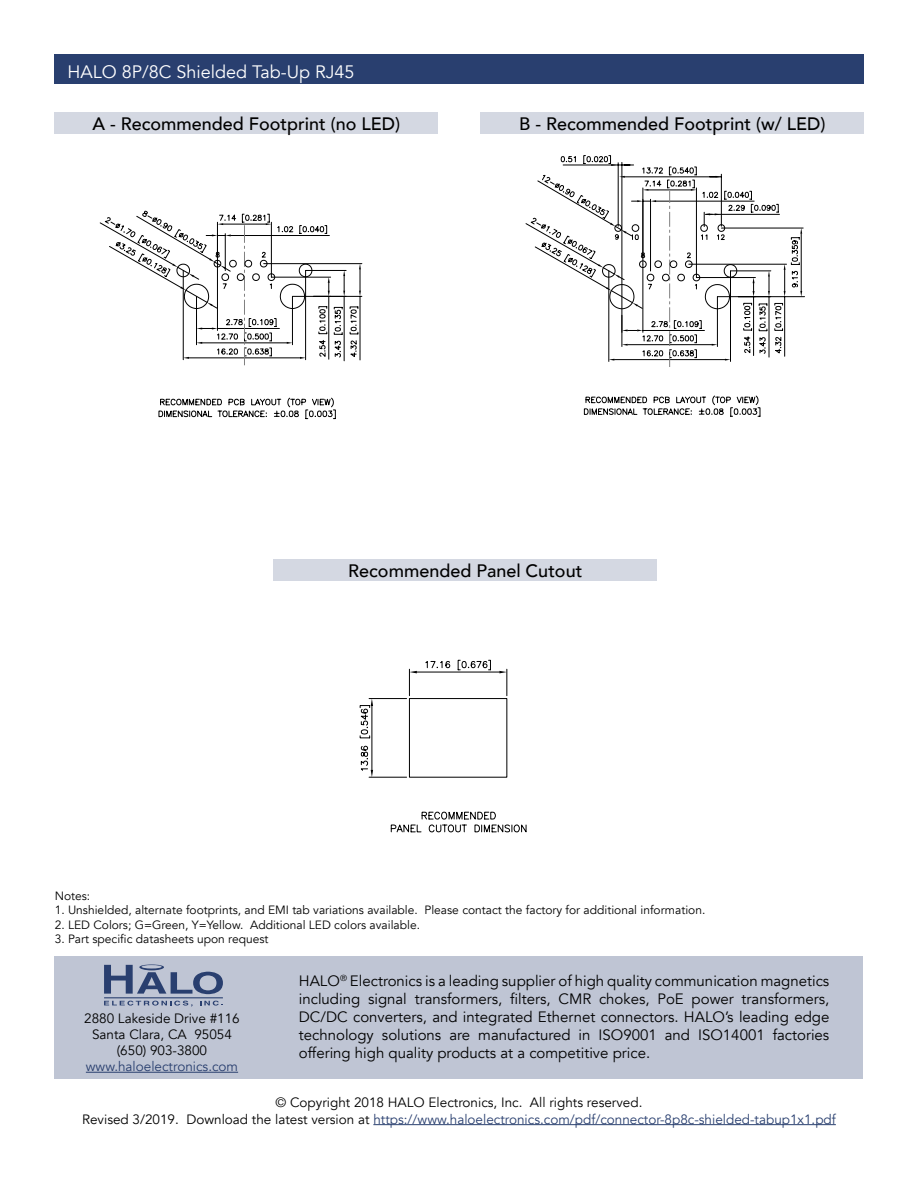
<style>
.page{position:relative;width:918px;height:1188px;background:#fff}
.page>*{position:absolute;margin:0;border:0;box-sizing:border-box;transform-origin:0 0}
.t1{font:500 18px "Avenir";color:#000}
.t2{font:18px "Avenir";color:#fff}
.t3{font:15px/18px "Avenir";color:#000;text-align:justify}
.t4{font:13.5px/16.2px "Avenir";color:#000;text-align:center}
.t5{font:13.5px "Avenir";color:#293f6f}
.t6{font:12px "Avenir";color:#000}
.s1{color:#293f6f}
</style>
<div class="page">
<div style="left:54px;top:54px;width:810px;height:30px;background:#293f6f"></div>
<div style="left:55px;top:956px;width:808px;height:122px;background:#bfc5d4"></div>
<hr style="left:373px;top:1124px;width:463px;height:1px;background:#293f6f">
<hr style="left:86px;top:1072px;width:152px;height:1px;background:#293f6f">
<hr style="left:104px;top:998px;width:119px;height:1px;background:#293f6f">
<svg style="left:104px;top:1001px;width:89px;height:6px"></svg>
<svg style="left:200px;top:1001px;width:23px;height:5px"></svg>
<svg style="left:104px;top:964px;width:119px;height:30px"></svg>
<svg style="left:584px;top:395px;width:177px;height:22px"></svg>
<svg style="left:526px;top:155px;width:279px;height:212px"></svg>
<svg style="left:390px;top:811px;width:137px;height:22px"></svg>
<svg style="left:360px;top:660px;width:147px;height:118px"></svg>
<div style="left:55px;top:112px;width:383px;height:22px;background:#d4d8e2"></div>
<div style="left:481px;top:112px;width:383px;height:22px;background:#d4d8e2"></div>
<div style="left:274px;top:559px;width:383px;height:22px;background:#d4d8e2"></div>
<svg style="left:158px;top:397px;width:178px;height:22px"></svg>
<svg style="left:100px;top:211px;width:262px;height:154px"></svg>
<p class="t2" style="left:68px;top:61px;width:289px">HALO 8P/8C Shielded Tab-Up RJ45</p>
<p class="t1" style="left:93px;top:109px;width:309px">A - Recommended Footprint (no LED)</p>
<p class="t1" style="left:519px;top:109px;width:308px">B - Recommended Footprint (w/ LED)</p>
<p class="t1" style="left:348px;top:556px;width:236px">Recommended Panel Cutout</p>
<p class="t6" style="left:55px;top:889px;width:37px">Notes:</p>
<p class="t6" style="left:55px;top:903px;width:652px">1. Unshielded, alternate footprints, and EMI tab variations available. Please contact the factory for additional information.</p>
<p class="t6" style="left:55px;top:918px;width:367px">2. LED Colors; G=Green, Y=Yellow. Additional LED colors available.</p>
<p class="t6" style="left:55px;top:932px;width:215px">3. Part specific datasheets upon request</p>
<p class="t4" style="left:84px;top:1010px;width:157px">2880 Lakeside Drive #116<br>Santa Clara, CA 95054 (650) 903-3800</p>
<p class="t5" style="left:86px;top:1059px;width:154px">www.haloelectronics.com</p>
<p class="t3" style="left:299px;top:972px;width:532px">HALO<sup>®</sup> Electronics is a leading supplier of high quality communication magnetics including signal transformers, filters, CMR chokes, PoE power transformers, DC/DC converters, and integrated Ethernet connectors. HALO’s leading edge technology solutions are manufactured in ISO9001 and ISO14001 factories offering high quality products at a competitive price.</p>
<p class="t4" style="left:82px;top:1095px;width:755px">© Copyright 2018 HALO Electronics, Inc. All rights reserved.<br>Revised 3/2019. Download the latest version at <span class="s1">https://www.haloelectronics.com/pdf/connector-8p8c-shielded-tabup1x1.pdf</span></p>
</div>
